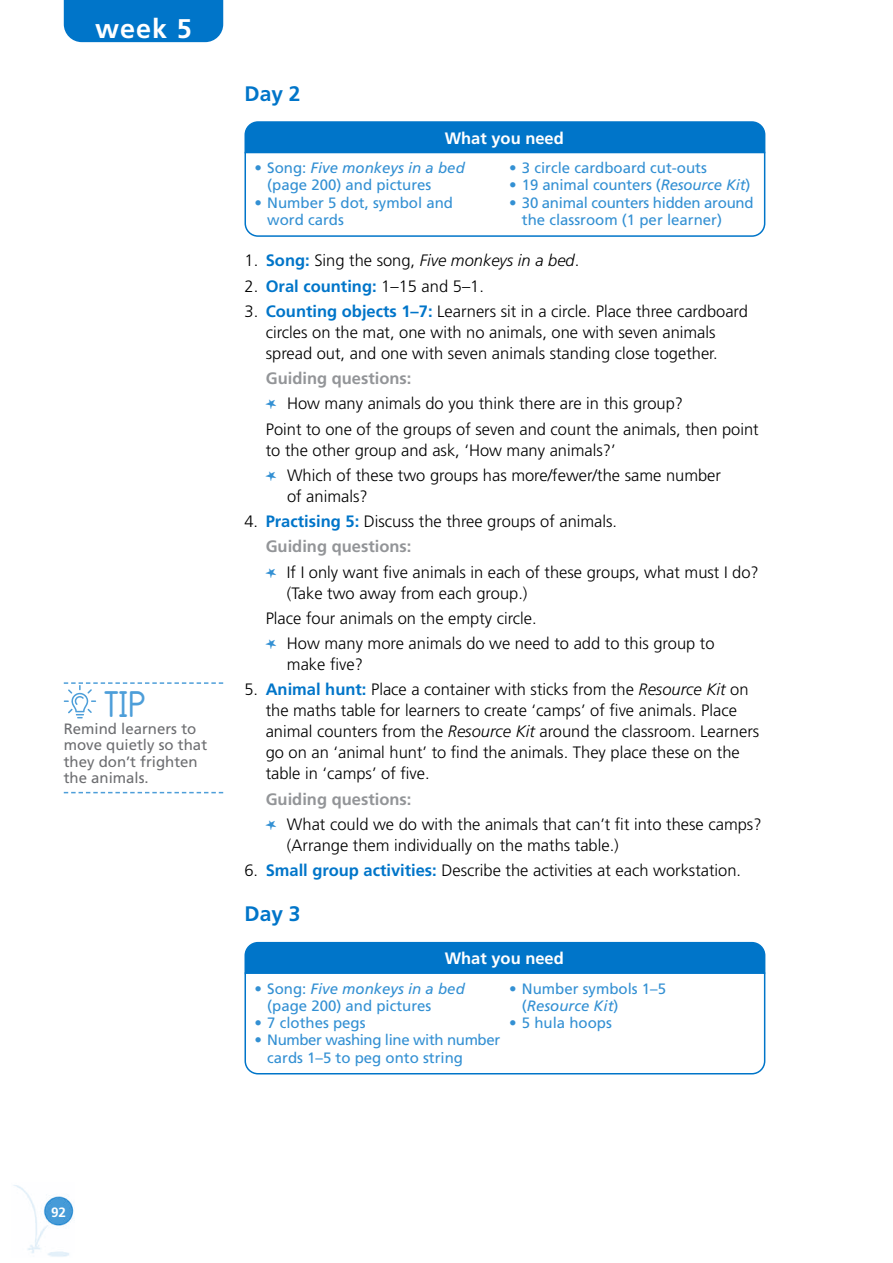
<style>
.page{position:relative;width:893px;height:1263px;background:#fff}
.page>*{position:absolute;margin:0;border:0;box-sizing:border-box;transform-origin:0 0}
.t1{font:43.5px "Teachers Pet";color:#4d9ed9}
.t2{font:700 27px "Frutiger LT Std";color:#fff}
.t3{font:700 21px "Frutiger LT Std";color:#0075c9}
.t4{font:300 16.5px/25.2px "Frutiger LT Std";color:#000}
.t5{font:italic 300 16.5px "Frutiger LT Std";color:#000}
.t6{font:700 16.5px "Frutiger LT Std";color:#fff}
.t7{font:15px/17.2px "Frutiger LT Std";color:#3390d3}
.t8{font:15px/16.5px "Frutiger LT Std";color:#6d6e71}
.t9{font:15px/17.2px "Frutiger LT Std";letter-spacing:-.02em;color:#3390d3}
.t10{font:15px/17.2px "Frutiger LT Std";letter-spacing:-.025em;color:#3390d3}
.t11{font:700 13.5px "Frutiger LT Std";color:#fff}
.s1{font-style:italic}
.s2{font-style:normal}
.s3{font-weight:700;font-style:normal;color:#0075c9}
.s4{font-weight:700;color:#0075c9}
.s5{font-weight:700;color:#939598}
.s6{font-family:"MTF Doodle";font-weight:400;color:#3390d3}
</style>
<div class="page">
<div style="left:64px;top:0;width:159px;height:42px;background:#0075c9"></div>
<img style="left:13px;top:1185px;width:61px;height:72px">
<div style="left:245px;top:122px;width:520px;height:41px;background:#0075c9;border-radius:13px"></div>
<div style="left:244px;top:121px;width:521px;height:43px;border:2px solid #0075c9;border-radius:13px"></div>
<svg style="left:244px;top:151px;width:522px;height:86px"></svg>
<div style="left:245px;top:943px;width:520px;height:41px;background:#0075c9;border-radius:13px"></div>
<div style="left:244px;top:942px;width:521px;height:43px;border:2px solid #0075c9;border-radius:13px"></div>
<svg style="left:244px;top:972px;width:522px;height:103px"></svg>
<svg style="left:64px;top:792px;width:159px;height:1px"></svg>
<svg style="left:64px;top:682px;width:159px;height:36px"></svg>
<h2 class="t2" style="left:95px;top:12px;width:98px">week 5</h2>
<h1 class="t1" style="left:105px;top:684px;width:41px">TIP</h1>
<p class="t8" style="left:64px;top:720px;width:145px">Remind learners to move quietly so that they don’t frighten the animals.</p>
<p class="t3" style="left:244px;top:81px;width:58px">Day 2</p>
<p class="t6" style="left:445px;top:128px;width:121px">What you need</p>
<p class="t7" style="left:267px;top:159px;width:199px;text-indent:-13px">• Song: <span class="s1">Five monkeys in a bed </span>(page 200) and pictures</p>
<p class="t7" style="left:267px;top:194px;width:187px;text-indent:-13px">• Number 5 dot, symbol and word cards</p>
<p class="t7" style="left:509px;top:159px;width:199px">• 3 circle cardboard cut-outs</p>
<p class="t7" style="left:509px;top:177px;width:243px">• 19 animal counters (<span class="s1">Resource Kit</span>)</p>
<p class="t9" style="left:522px;top:194px;width:233px;text-indent:-13px">• 30 animal counters hidden around the classroom (1 per learner)</p>
<p class="t5" style="left:244px;top:251px;width:336px"><span class="s2">1.</span> <span class="s3">Song:</span> <span class="s2">Sing the song,</span> Five monkeys in a bed<span class="s2">.</span></p>
<p class="t4" style="left:244px;top:273px;width:241px">2. <span class="s4">Oral counting:</span> 1–15 and 5–1.</p>
<p class="t4" style="left:266px;top:301px;width:484px;line-height:21px;text-indent:-21px">3. <span class="s4">Counting objects 1–7:</span> Learners sit in a circle. Place three cardboard circles on the mat, one with no animals, one with seven animals spread out, and one with seven animals standing close together.</p>
<p class="t4" style="left:266px;top:366px;width:495px"><span class="s5">Guiding questions:<br></span><span class="s6">L</span> How many animals do you think there are in this group?<br>Point to one of the groups of seven and count the animals, then point</p>
<p class="t4" style="left:266px;top:437px;width:457px">to the other group and ask, ‘How many animals?’<br><span class="s6">L</span> Which of these two groups has more/fewer/the same number</p>
<p class="t4" style="left:287px;top:484px;width:82px">of animals?</p>
<p class="t4" style="left:266px;top:509px;width:495px;text-indent:-21px">4. <span class="s4">Practising 5:</span> Discuss the three groups of animals.<br><span class="s5">Guiding questions:<br></span><span class="s6">L</span> If I only want five animals in each of these groups, what must I do?</p>
<p class="t4" style="left:266px;top:580px;width:450px;text-indent:21px">(Take two away from each group.)<br>Place four animals on the empty circle.<br><span class="s6">L</span> How many more animals do we need to add to this group to</p>
<p class="t4" style="left:287px;top:652px;width:78px">make five?</p>
<p class="t4" style="left:266px;top:679px;width:495px;line-height:21px;text-indent:-21px">5. <span class="s4">Animal hunt:</span> Place a container with sticks from the <span class="s1">Resource Kit</span> on the maths table for learners to create ‘camps’ of five animals. Place animal counters from the <span class="s1">Resource Kit</span> around the classroom. Learners go on an ‘animal hunt’ to find the animals. They place these on the table in ‘camps’ of five.</p>
<p class="t4" style="left:266px;top:786px;width:497px"><span class="s5">Guiding questions:<br></span><span class="s6">L</span> What could we do with the animals that can’t fit into these camps?</p>
<p class="t4" style="left:287px;top:833px;width:333px">(Arrange them individually on the maths table.)</p>
<p class="t4" style="left:244px;top:858px;width:498px">6. <span class="s4">Small group activities:</span> Describe the activities at each workstation.</p>
<p class="t3" style="left:244px;top:902px;width:58px">Day 3</p>
<p class="t6" style="left:445px;top:949px;width:121px">What you need</p>
<p class="t7" style="left:267px;top:980px;width:199px;text-indent:-13px">• Song: <span class="s1">Five monkeys in a bed </span>(page 200) and pictures</p>
<p class="t7" style="left:254px;top:1014px;width:113px">• 7 clothes pegs</p>
<p class="t10" style="left:267px;top:1032px;width:234px;text-indent:-13px">• Number washing line with number cards 1–5 to peg onto string</p>
<p class="t7" style="left:522px;top:980px;width:146px;text-indent:-13px">• Number symbols 1–5 (<span class="s1">Resource Kit</span>)</p>
<p class="t7" style="left:509px;top:1014px;width:104px">• 5 hula hoops</p>
<p class="t11" style="left:51px;top:1204px;width:17px">92</p>
</div>
